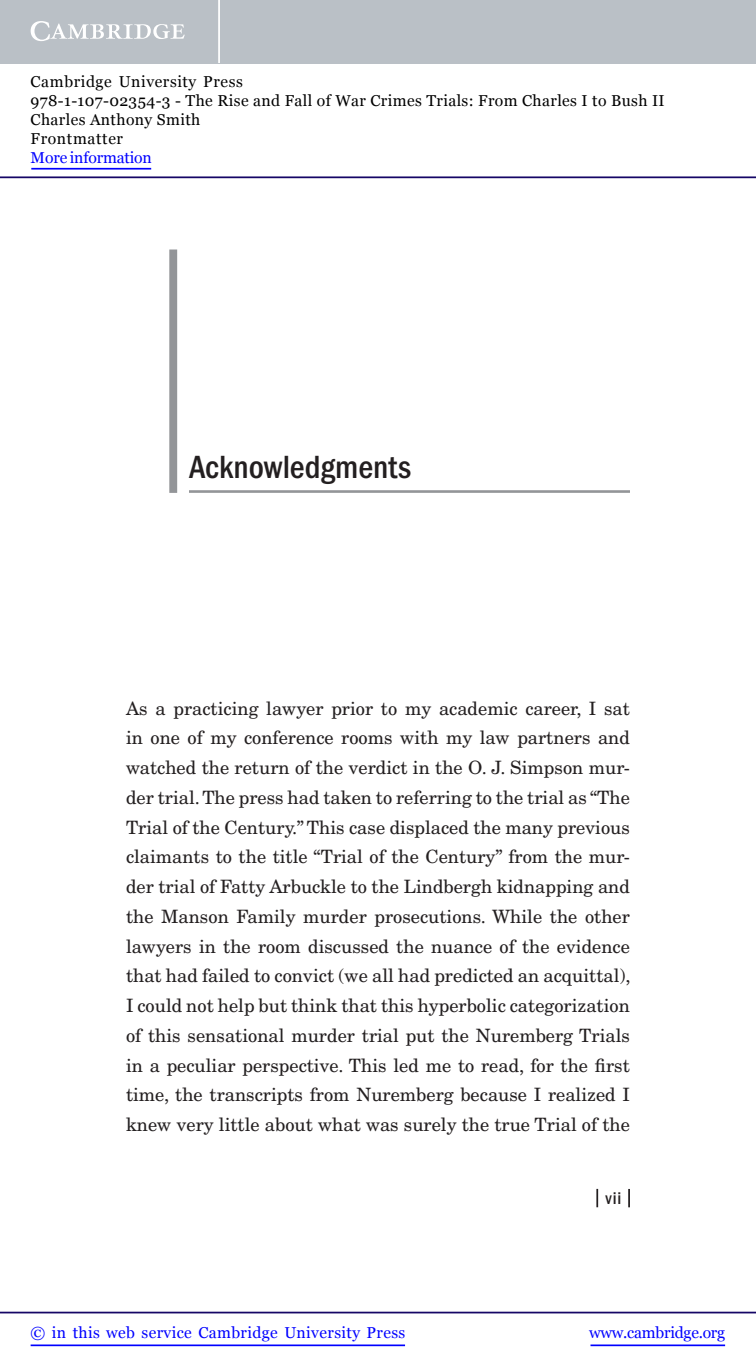
<style>
.page{position:relative;width:756px;height:1371px;background:#fff}
.page>*{position:absolute;margin:0;border:0;box-sizing:border-box;transform-origin:0 0}
.t1{font:500 condensed 33.25px "ITC Franklin Gothic Std";color:#231f20}
.t2{font:18.38px/29.8px "New Century Schlbk LT Std";color:#231f20;text-align:justify}
.t3{font:500 condensed 17.5px "ITC Franklin Gothic Std";color:#231f20}
.t4{font:15.75px/18.9px "Georgia";letter-spacing:.025em;color:#000}
.t5{font:15.75px "Georgia";letter-spacing:.025em;color:#00f}
.t6{font:15.75px "Georgia";letter-spacing:-.015em;color:#00f}
.t7{font:15.75px "Georgia";letter-spacing:-.01em;color:#00f}
</style>
<div class="page">
<div style="left:169px;top:249px;width:8px;height:244px;background:#939598"></div>
<svg style="left:596px;top:1188px;width:2px;height:19px"></svg>
<svg style="left:628px;top:1189px;width:2px;height:18px"></svg>
<hr style="left:189px;top:490px;width:441px;height:3px;background:#939598">
<hr style="left:591px;top:1344px;width:134px;height:1px;background:#00f">
<hr style="left:0;top:1311px;width:756px;height:2px;background:#150666">
<hr style="left:31px;top:1344px;width:374px;height:1px;background:#00f">
<div style="left:0;top:0;width:756px;height:63px;background:#bac0c6"></div>
<svg style="left:31px;top:21px;width:154px;height:20px"></svg>
<hr style="left:218px;top:0;width:2px;height:63px;background:#fff">
<hr style="left:0;top:176px;width:756px;height:2px;background:#150666">
<hr style="left:31px;top:168px;width:120px;height:1px;background:#00f">
<p class="t4" style="left:31px;top:72px;width:636px">Cambridge University Press<br>978-1-107-02354-3 - The Rise and Fall of War Crimes Trials: From Charles I to Bush II Charles Anthony Smith<br>Frontmatter</p>
<p class="t7" style="left:31px;top:148px;width:123px">More information</p>
<p class="t1" style="left:189px;top:448px;width:224px">Acknowledgments</p>
<p class="t2" style="left:126px;top:693px;width:506px">As a practicing lawyer prior to my academic career, I sat in one of my conference rooms with my law partners and watched the return of the verdict in the O. J. Simpson mur&shy;der trial. The press had taken to referring to the trial as “The Trial of the Century.” This case displaced the many previous claimants to the title “Trial of the Century” from the mur&shy;der trial of Fatty Arbuckle to the Lindbergh kidnapping and the Manson Family murder prosecutions. While the other lawyers in the room discussed the nuance of the evidence that had failed to convict (we all had predicted an acquittal), I could not help but think that this hyperbolic categorization of this sensational murder trial put the Nuremberg Trials in a peculiar perspective. This led me to read, for the first time, the transcripts from Nuremberg because I realized I knew very little about what was surely the true Trial of the</p>
<p class="t3" style="left:606px;top:1188px;width:17px">vii</p>
<p class="t5" style="left:31px;top:1323px;width:376px">© in this web service Cambridge University Press</p>
<p class="t6" style="left:589px;top:1323px;width:137px">www.cambridge.org</p>
</div>
